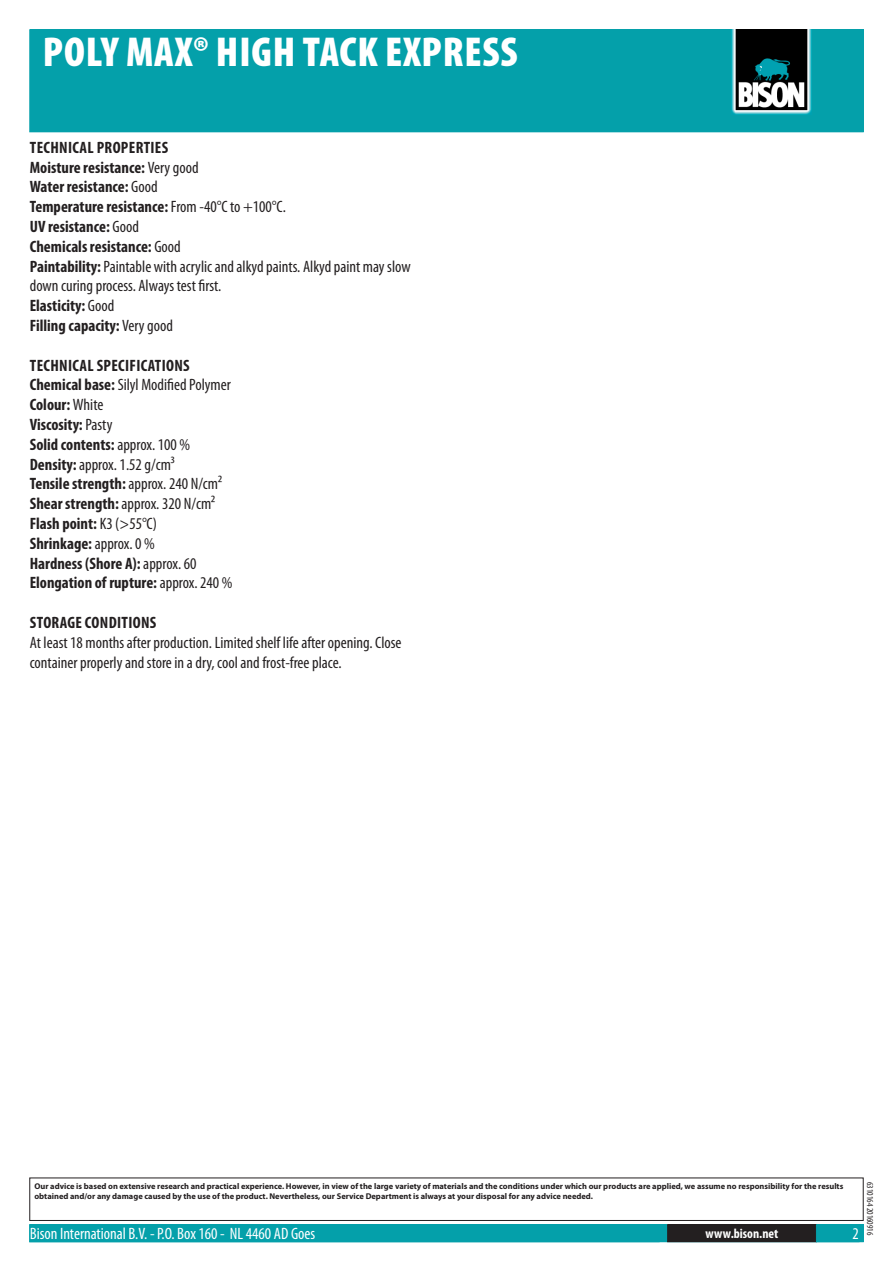
<style>
.page{position:relative;width:893px;height:1263px;background:#fff}
.page>*{position:absolute;margin:0;border:0;box-sizing:border-box;transform-origin:0 0}
.PageHeader{font:900 condensed 42px "Myriad Pro";letter-spacing:.02em;color:#fff}
.Regular{font:700 condensed 16.5px "Myriad Pro";color:#231f20}
.Regular-2{font:condensed 16.5px/19.8px "Myriad Pro";color:#231f20}
.Regular-3{font:700 condensed 16.5px "Myriad Pro";letter-spacing:.02em;color:#231f20}
.ContactData{font:condensed 16.5px "Myriad Pro";color:#fff}
.URL{font:700 condensed 13.5px "Myriad Pro";letter-spacing:.015em;color:#fff}
.Revisie{font:condensed 9px "Myriad Pro";color:#231f20}
.Disclaimer{font:700 8.4px/10.1px "Myriad Pro";color:#231f20}
.s1{font-weight:400}
.s2{font-weight:700}
</style>
<div class="page">
<div style="left:30px;top:30px;width:833px;height:102px;background:#04a0aa"></div>
<div style="left:731px;top:30px;width:85px;height:85px;background:linear-gradient(to bottom,#05a7b3,#04a6b2)"></div>
<img style="left:731px;top:30px;width:80px;height:85px">
<div style="left:29px;top:1177px;width:835px;height:44px;border:1px solid #231f20"></div>
<div style="left:30px;top:1225px;width:833px;height:17px;background:#04a0aa"></div>
<div style="left:29px;top:1224px;width:835px;height:18px;border:1px solid #04a0aa"></div>
<div style="left:668px;top:1225px;width:148px;height:17px;background:#231f20"></div>
<div style="left:667px;top:1224px;width:150px;height:18px;border:1px solid #231f20"></div>
<p class="PageHeader" style="left:43px;top:25px;width:476px">POLY MAX® HIGH TACK EXPRESS</p>
<p class="Regular-3" style="left:30px;top:137px;width:140px">Technical properties</p>
<p class="Regular" style="left:30px;top:157px;width:170px">Moisture resistance: <span class="s1">Very good</span></p>
<p class="Regular" style="left:30px;top:176px;width:130px">Water resistance: <span class="s1">Good</span></p>
<p class="Regular" style="left:30px;top:196px;width:258px">Temperature resistance: <span class="s1">From -40°C to +1 00°C.</span></p>
<p class="Regular" style="left:30px;top:216px;width:111px">UV resistance: <span class="s1">Good</span></p>
<p class="Regular" style="left:30px;top:236px;width:153px">Chemicals resistance: <span class="s1">Good</span></p>
<p class="Regular-2" style="left:30px;top:256px;width:382px"><span class="s2">Paintability:</span> Paintable with acrylic and alkyd paints. Alkyd paint may slow down curing process. Always test first.</p>
<p class="Regular" style="left:30px;top:295px;width:86px">Elasticity: <span class="s1">Good</span></p>
<p class="Regular" style="left:30px;top:315px;width:145px">Filling capacity: <span class="s1">Very good</span></p>
<p class="Regular-3" style="left:30px;top:355px;width:161px">Technical specifications</p>
<p class="Regular-2" style="left:30px;top:375px;width:203px"><span class="s2">Chemical base:</span> Silyl Modified Polymer</p>
<p class="Regular" style="left:30px;top:394px;width:75px">Colour: <span class="s1">White</span></p>
<p class="Regular" style="left:30px;top:414px;width:84px">Viscosity: <span class="s1">Pasty</span></p>
<p class="Regular" style="left:30px;top:434px;width:162px">Solid contents: <span class="s1">approx. 1 00 %</span></p>
<p class="Regular-2" style="left:30px;top:454px;width:147px"><span class="s2">Density:</span> approx. 1 .52 g/cm³</p>
<p class="Regular" style="left:30px;top:473px;width:194px">Tensile strength: <span class="s1">approx. 240 N/cm²</span></p>
<p class="Regular-2" style="left:30px;top:494px;width:187px"><span class="s2">Shear strength:</span> approx. 320 N/cm²</p>
<p class="Regular" style="left:30px;top:513px;width:129px">Flash point: <span class="s1">K3 (&gt;55°C)</span></p>
<p class="Regular" style="left:30px;top:533px;width:127px">Shrinkage: <span class="s1">approx. 0 %</span></p>
<p class="Regular" style="left:30px;top:553px;width:168px">Hardness (Shore A): <span class="s1">approx. 60</span></p>
<p class="Regular" style="left:30px;top:572px;width:204px">Elongation of rupture: <span class="s1">approx. 240 %</span></p>
<p class="Regular-3" style="left:30px;top:612px;width:128px">Storage conditions</p>
<p class="Regular-2" style="left:30px;top:632px;width:373px">At least 1 8 months after production. Limited shelf life after opening. Close container properly and store in a dry, cool and frost-free place.</p>
<p class="Disclaimer" style="left:34px;top:1181px;width:810px">Our advice is based on extensive research and practical experience. However, in view of the large variety of materials and the conditions under which our products are applied, we assume no responsibility for the results obtained and/or any damage caused by the use of the product. Nevertheless, our Service Department is always at your disposal for any advice needed.</p>
<p class="ContactData" style="left:30px;top:1224px;width:287px">Bison International B.V. - P.O. Box 1 60 - NL 4460 AD Goes</p>
<p class="URL" style="left:706px;top:1225px;width:74px">www.bison.net</p>
<p class="Revisie" style="left:875px;top:1182px;width:55px;rotate:90deg">631 01 64 201 6091 6</p>
</div>
